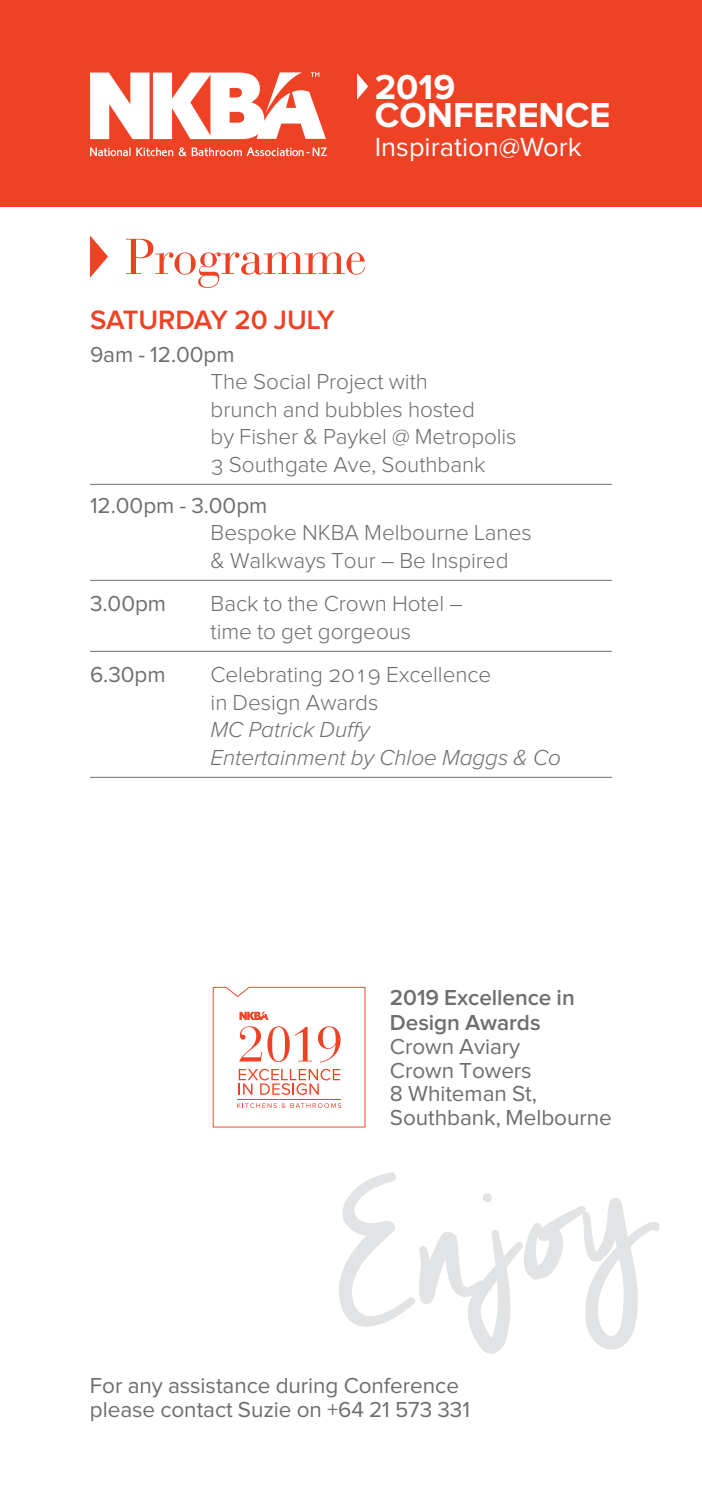
<style>
.page{position:relative;width:702px;height:1489px;background:#fff}
.page>*{position:absolute;margin:0;border:0;box-sizing:border-box;transform-origin:0 0}
.t1{font:184px "Cheddar Jack";color:#e2e3e4}
.t2{font:50px "Bauer Bodoni";letter-spacing:-.02em;color:#ef4123}
.t3{font:700 36px/28.5px "Proxima Nova";color:#fff}
.t4{font:600 27.5px "Proxima Nova";letter-spacing:-.005em;color:#ef4123}
.t5{font:27.25px "Proxima Nova";color:#fff}
.t6{font:300 22.5px/27.5px "Proxima Nova";letter-spacing:-.005em;color:#6d6e71}
.t7{font:22.5px/23.8px "Proxima Nova";letter-spacing:-.005em;color:#6d6e71}
.t8{font:italic 300 22.5px/27.5px "Proxima Nova";letter-spacing:-.005em;color:#6d6e71}
.t9{font:600 22.5px/25px "Proxima Nova";letter-spacing:-.005em;color:#6d6e71}
</style>
<div class="page">
<svg style="left:213px;top:986px;width:152px;height:141px"></svg>
<div style="left:0;top:0;width:702px;height:207px;background:#ef4123"></div>
<hr style="left:90px;top:484px;width:522px;height:1px;background:#6d6e71">
<hr style="left:90px;top:580px;width:522px;height:1px;background:#6d6e71">
<hr style="left:90px;top:651px;width:522px;height:1px;background:#6d6e71">
<hr style="left:90px;top:776px;width:522px;height:1px;background:#6d6e71">
<svg style="left:90px;top:147px;width:237px;height:9px"></svg>
<svg style="left:90px;top:72px;width:236px;height:67px"></svg>
<svg style="left:357px;top:73px;width:11px;height:27px"></svg>
<svg style="left:90px;top:235px;width:18px;height:43px"></svg>
<h3 class="t3" style="left:375px;top:74px;width:237px">2019<br>CONFERENCE</h3>
<p class="t5" style="left:375px;top:134px;width:208px">Inspiration@Work</p>
<h2 class="t2" style="left:125px;top:227px;width:243px">Programme</h2>
<p class="t4" style="left:90px;top:308px;width:246px">SATURDAY 20 JULY</p>
<p class="t7" style="left:90px;top:343px;width:146px">9am - 12.00pm</p>
<p class="t6" style="left:210px;top:368px;width:307px">The Social Project with<br>brunch and bubbles hosted<br>by Fisher &amp; Paykel @ Metropolis<br>3 Southgate Ave, Southbank</p>
<p class="t7" style="left:90px;top:494px;width:179px">12.00pm - 3.00pm</p>
<p class="t6" style="left:210px;top:519px;width:322px">Bespoke NKBA Melbourne Lanes &amp; Walkways Tour – Be Inspired</p>
<p class="t7" style="left:90px;top:592px;width:77px">3.00pm</p>
<p class="t6" style="left:210px;top:590px;width:254px">Back to the Crown Hotel – time to get gorgeous</p>
<p class="t7" style="left:90px;top:663px;width:77px">6.30pm</p>
<p class="t6" style="left:210px;top:661px;width:282px">Celebrating 2019 Excellence in Design Awards</p>
<p class="t8" style="left:210px;top:716px;width:352px">MC Patrick Duffy<br>Entertainment by Chloe Maggs &amp; Co</p>
<p class="t9" style="left:390px;top:985px;width:186px">2019 Excellence in<br>Design Awards</p>
<p class="t7" style="left:390px;top:1035px;width:223px">Crown Aviary<br>Crown Towers<br>8 Whiteman St,<br>Southbank, Melbourne</p>
<h1 class="t1" style="left:305px;top:1143px;width:308px;rotate:-12deg">Enjoy</h1>
<p class="t7" style="left:90px;top:1374px;width:381px">For any assistance during Conference please contact Suzie on +64 21 573 331</p>
</div>
